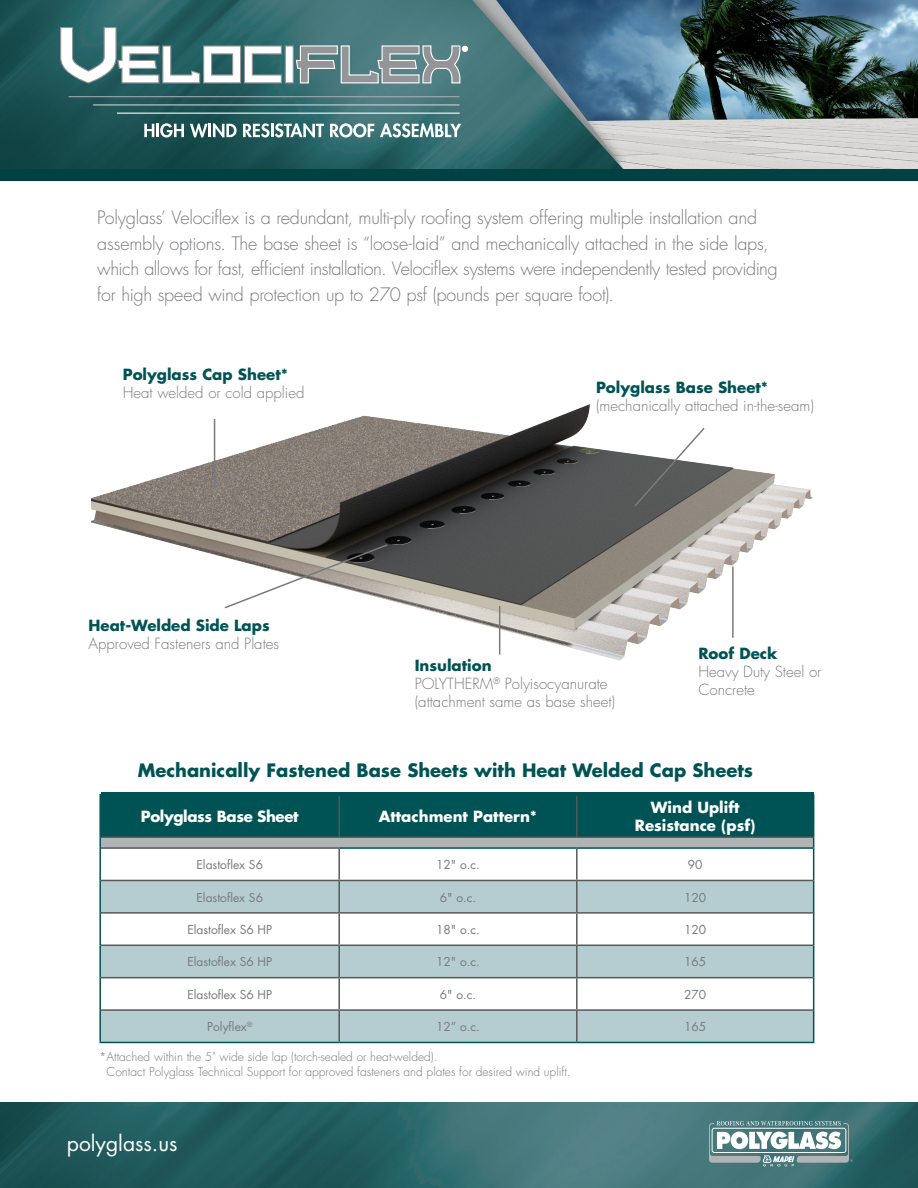
<style>
.page{position:relative;width:918px;height:1188px;background:#fff}
.page>*{position:absolute;margin:0;border:0;box-sizing:border-box;transform-origin:0 0}
.t1{font:21px "Futura Std";color:#fff}
.t2{font:300 18px/25.5px "Futura Std";letter-spacing:-.015em;color:#787a7d}
.t3{font:700 18px "Futura Std";color:#005355}
.t4{font:300 15px/18px "Futura Std";color:#787a7d}
.t5{font:700 15px "Futura Std";color:#005355}
.t6{font:700 15px/18px "Futura Std";color:#fff;text-align:center}
.t7{font:700 15px "Futura Std";letter-spacing:-.025em;color:#fff}
.t8{font:300 12px/15.3px "Futura Std";color:#787a7d}
.t9{font:12px "Futura Std";color:#787a7d}
.s1{font-weight:700;color:#005355}
</style>
<div class="page">
<img style="left:629px;top:0;width:289px;height:169px">
<img style="left:0;top:0;width:60px;height:169px">
<svg style="left:60px;top:0;width:569px;height:169px;background:#4a777d"></svg>
<img style="left:91px;top:404px;width:721px;height:257px">
<hr style="left:214px;top:419px;width:1px;height:70px;background:#787a7d">
<svg style="left:633px;top:426px;width:73px;height:82px"></svg>
<hr style="left:499px;top:606px;width:1px;height:49px;background:#787a7d">
<svg style="left:223px;top:543px;width:166px;height:67px"></svg>
<div style="left:0;top:169px;width:918px;height:12px;background:#004143"></div>
<div style="left:101px;top:793px;width:713px;height:43px;background:#005355"></div>
<svg style="left:101px;top:849px;width:712px;height:31px"></svg>
<svg style="left:101px;top:881px;width:712px;height:161px;fill:#b5cdd0"></svg>
<hr style="left:101px;top:847px;width:239px;height:2px;background:#57585a">
<hr style="left:338px;top:849px;width:2px;height:31px;background:#57585a">
<hr style="left:576px;top:849px;width:2px;height:31px;background:#57585a">
<hr style="left:101px;top:880px;width:238px;height:1px;background:#57585a">
<hr style="left:339px;top:880px;width:238px;height:1px;background:#57585a">
<hr style="left:338px;top:881px;width:2px;height:31px;background:#57585a">
<hr style="left:577px;top:880px;width:236px;height:1px;background:#57585a">
<hr style="left:576px;top:881px;width:2px;height:31px;background:#57585a">
<hr style="left:101px;top:912px;width:238px;height:2px;background:#57585a">
<hr style="left:339px;top:912px;width:238px;height:2px;background:#57585a">
<hr style="left:338px;top:914px;width:2px;height:31px;background:#57585a">
<hr style="left:577px;top:912px;width:236px;height:2px;background:#57585a">
<hr style="left:576px;top:914px;width:2px;height:31px;background:#57585a">
<hr style="left:101px;top:945px;width:238px;height:1px;background:#57585a">
<hr style="left:339px;top:945px;width:238px;height:1px;background:#57585a">
<hr style="left:338px;top:946px;width:2px;height:31px;background:#57585a">
<hr style="left:577px;top:945px;width:236px;height:1px;background:#57585a">
<hr style="left:576px;top:946px;width:2px;height:31px;background:#57585a">
<hr style="left:101px;top:977px;width:238px;height:1px;background:#57585a">
<hr style="left:339px;top:977px;width:238px;height:1px;background:#57585a">
<hr style="left:338px;top:978px;width:2px;height:31px;background:#57585a">
<hr style="left:577px;top:977px;width:236px;height:1px;background:#57585a">
<hr style="left:576px;top:978px;width:2px;height:31px;background:#57585a">
<hr style="left:101px;top:1009px;width:238px;height:2px;background:#57585a">
<hr style="left:339px;top:1009px;width:238px;height:2px;background:#57585a">
<hr style="left:338px;top:1011px;width:2px;height:31px;background:#57585a">
<hr style="left:577px;top:1009px;width:236px;height:2px;background:#57585a">
<hr style="left:576px;top:1011px;width:2px;height:31px;background:#57585a">
<hr style="left:340px;top:847px;width:237px;height:2px;background:#005355">
<hr style="left:577px;top:847px;width:237px;height:2px;background:#005355">
<hr style="left:99px;top:794px;width:240px;height:2px;background:#005355">
<svg style="left:99px;top:795px;width:715px;height:53px"></svg>
<hr style="left:99px;top:848px;width:2px;height:32px;background:#005355">
<hr style="left:99px;top:880px;width:2px;height:33px;background:#005355">
<hr style="left:99px;top:913px;width:2px;height:32px;background:#005355">
<hr style="left:99px;top:945px;width:2px;height:33px;background:#005355">
<hr style="left:99px;top:978px;width:2px;height:32px;background:#005355">
<hr style="left:813px;top:849px;width:1px;height:31px;background:#005355">
<hr style="left:813px;top:880px;width:1px;height:33px;background:#005355">
<hr style="left:813px;top:913px;width:1px;height:32px;background:#005355">
<hr style="left:813px;top:945px;width:1px;height:33px;background:#005355">
<hr style="left:813px;top:978px;width:1px;height:32px;background:#005355">
<hr style="left:99px;top:1010px;width:2px;height:32px;background:#005355">
<hr style="left:99px;top:1042px;width:240px;height:1px;background:#005355">
<hr style="left:339px;top:1042px;width:238px;height:1px;background:#005355">
<hr style="left:813px;top:1010px;width:1px;height:32px;background:#005355">
<hr style="left:577px;top:1042px;width:237px;height:1px;background:#005355">
<img style="left:0;top:1102px;width:918px;height:86px">
<svg style="left:709px;top:1121px;width:144px;height:45px"></svg>
<p class="t2" style="left:97px;top:206px;width:682px">Polyglass’ Velociflex is a redundant, multi-ply roofing system offering multiple installation and assembly options. The base sheet is “loose-laid” and mechanically attached in the side laps, which allows for fast, efficient installation. Velociflex systems were independently tested providing for high speed wind protection up to 270 psf (pounds per square foot).</p>
<p class="t4" style="left:123px;top:366px;width:183px"><span class="s1">Polyglass Cap Sheet*<br></span>Heat welded or cold applied</p>
<p class="t5" style="left:89px;top:616px;width:183px">Heat-Welded Side Laps</p>
<p class="t4" style="left:89px;top:635px;width:192px">Approved Fasteners and Plates</p>
<p class="t5" style="left:596px;top:378px;width:174px">Polyglass Base Sheet*</p>
<p class="t4" style="left:596px;top:397px;width:220px">(mechanically attached in-the-seam)</p>
<p class="t5" style="left:415px;top:656px;width:78px">Insulation</p>
<p class="t4" style="left:415px;top:675px;width:194px">POLYTHERM<sup>®</sup> Polyisocyanurate</p>
<p class="t4" style="left:415px;top:693px;width:202px">(attachment same as base sheet)</p>
<p class="t5" style="left:698px;top:643px;width:81px">Roof Deck</p>
<p class="t4" style="left:698px;top:663px;width:124px">Heavy Duty Steel or</p>
<p class="t4" style="left:698px;top:681px;width:58px">Concrete</p>
<p class="t3" style="left:138px;top:758px;width:617px">Mechanically Fastened Base Sheets with Heat Welded Cap Sheets</p>
<p class="t7" style="left:141px;top:807px;width:159px">Polyglass Base Sheet</p>
<p class="t6" style="left:379px;top:807px;width:160px">Attachment Pattern*</p>
<p class="t6" style="left:635px;top:798px;width:122px">Wind Uplift<br>Resistance (psf)</p>
<p class="t9" style="left:197px;top:857px;width:68px">Elastoflex S6</p>
<p class="t9" style="left:436px;top:857px;width:45px">12" o.c.</p>
<p class="t9" style="left:688px;top:857px;width:16px">90</p>
<p class="t9" style="left:197px;top:890px;width:68px">Elastoflex S6</p>
<p class="t9" style="left:440px;top:890px;width:38px">6" o.c.</p>
<p class="t9" style="left:684px;top:890px;width:24px">120</p>
<p class="t9" style="left:187px;top:922px;width:86px">Elastoflex S6 HP</p>
<p class="t9" style="left:436px;top:922px;width:45px">18" o.c.</p>
<p class="t9" style="left:684px;top:922px;width:24px">120</p>
<p class="t9" style="left:187px;top:954px;width:86px">Elastoflex S6 HP</p>
<p class="t9" style="left:436px;top:954px;width:45px">12" o.c.</p>
<p class="t9" style="left:684px;top:954px;width:24px">165</p>
<p class="t9" style="left:187px;top:987px;width:86px">Elastoflex S6 HP</p>
<p class="t9" style="left:440px;top:987px;width:38px">6" o.c.</p>
<p class="t9" style="left:684px;top:987px;width:24px">270</p>
<p class="t9" style="left:207px;top:1019px;width:47px">Polyflex<sup>®</sup></p>
<p class="t9" style="left:436px;top:1019px;width:45px">12” o.c.</p>
<p class="t9" style="left:684px;top:1019px;width:24px">165</p>
<p class="t8" style="left:107px;top:1049px;width:466px;text-indent:-8px">*Attached within the 5" wide side lap (torch-sealed or heat-welded).<br>Contact Polyglass Technical Support for approved fasteners and plates for desired wind uplift.</p>
<p class="t1" style="left:67px;top:1130px;width:112px">polyglass.us</p>
</div>
